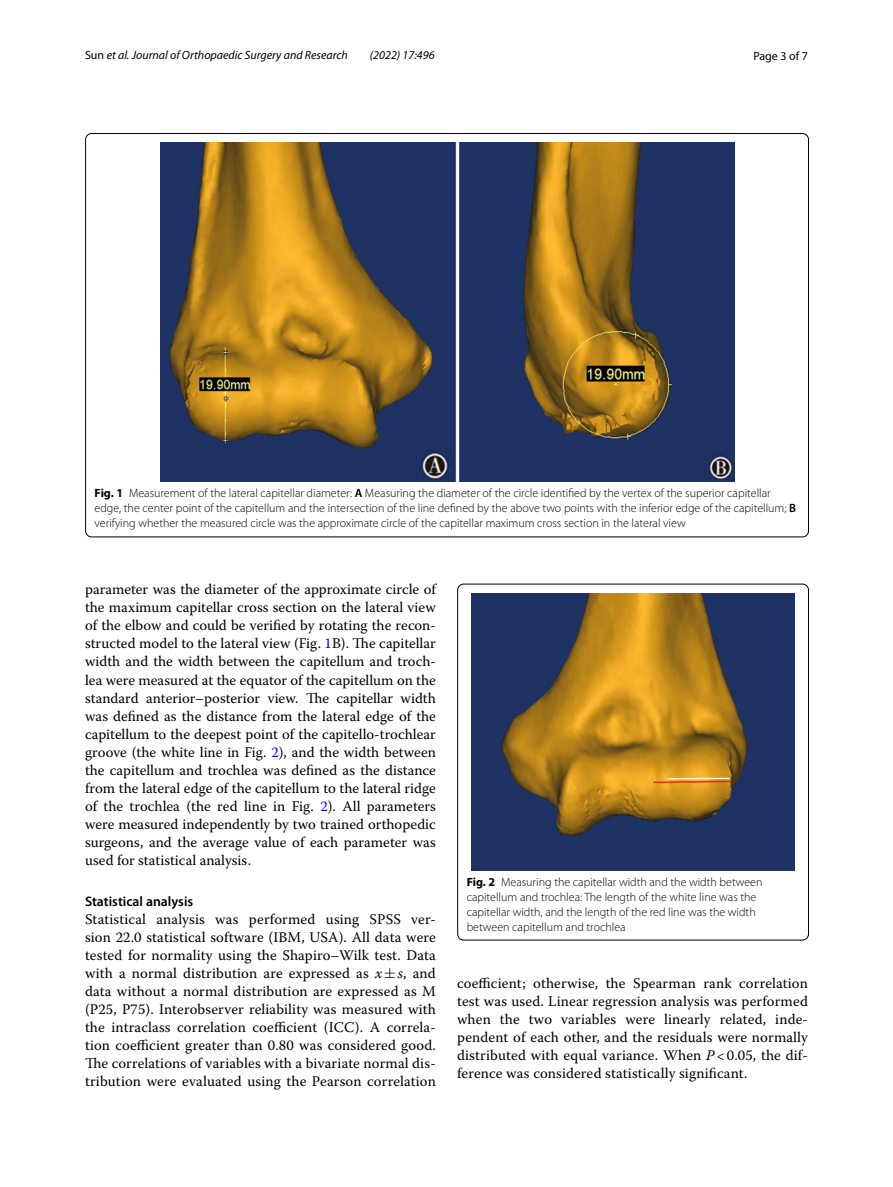
<style>
.page{position:relative;width:893px;height:1187px;background:#fff}
.page>*{position:absolute;margin:0;border:0;box-sizing:border-box;transform-origin:0 0}
.t1{font:14.7px/18px "Warnock Pro";letter-spacing:.01em;color:#000;text-align:justify}
.t2{font:600 13.8px "Myriad Pro";color:#000}
.t3{font:300 12px/15px "Myriad Pro";color:#000}
.t4{font:italic 12px "Myriad Pro";color:#000}
.t5{font:12px "Myriad Pro";color:#000}
.s1{font-style:normal}
.s2{font-weight:700}
.s3{font-weight:600}
.s4{color:#00f}
.s5{font-style:italic}
.s6{font-family:"MTSY"}
</style>
<div class="page">
<img style="left:160px;top:142px;width:574px;height:339px">
<img style="left:471px;top:593px;width:324px;height:277px">
<div style="left:457px;top:584px;width:352px;height:356px;border:1px solid #000;border-radius:6px"></div>
<p class="t4" style="left:85px;top:48px;width:264px"><span class="s1">Sun</span> et al. Journal of Orthopaedic Surgery and Research</p>
<p class="t4" style="left:370px;top:48px;width:66px">(2022) 17:496</p>
<p class="t5" style="left:753px;top:48px;width:56px">Page 3 of 7</p>
<p class="t3" style="left:95px;top:485px;width:703px"><span class="s2">Fig. 1</span> Measurement of the lateral capitellar diameter: <span class="s3">A</span> Measuring the diameter of the circle identified by the vertex of the superior capitellar edge, the center point of the capitellum and the intersection of the line defined by the above two points with the inferior edge of the capitellum; <span class="s3">B </span>verifying whether the measured circle was the approximate circle of the capitellar maximum cross section in the lateral view</p>
<p class="t1" style="left:85px;top:580px;width:352px">parameter was the diameter of the approximate circle of the maximum capitellar cross section on the lateral view of the elbow and could be verified by rotating the recon&shy;structed model to the lateral view (Fig. <span class="s4">1</span>B). The capitellar width and the width between the capitellum and troch&shy;lea were measured at the equator of the capitellum on the standard anterior–posterior view. The capitellar width was defined as the distance from the lateral edge of the capitellum to the deepest point of the capitello-trochlear groove (the white line in Fig. <span class="s4">2</span>), and the width between the capitellum and trochlea was defined as the distance from the lateral edge of the capitellum to the lateral ridge of the trochlea (the red line in Fig. <span class="s4">2</span>). All parameters were measured independently by two trained orthopedic surgeons, and the average value of each parameter was used for statistical analysis.</p>
<p class="t2" style="left:85px;top:892px;width:110px">Statistical analysis</p>
<p class="t1" style="left:85px;top:910px;width:352px">Statistical analysis was performed using SPSS ver&shy;sion 22.0 statistical software (IBM, USA). All data were tested for normality using the Shapiro–Wilk test. Data with a normal distribution are expressed as <span class="s5">x</span><span class="s6">±</span><span class="s5">s</span>, and data without a normal distribution are expressed as M (P25, P75). Interobserver reliability was measured with the intraclass correlation coefficient (ICC). A correla&shy;tion coefficient greater than 0.80 was considered good.<br>The correlations of variables with a bivariate normal dis&shy;tribution were evaluated using the Pearson correlation</p>
<p class="t3" style="left:467px;top:874px;width:297px"><span class="s2">Fig. 2</span> Measuring the capitellar width and the width between capitellum and trochlea: The length of the white line was the capitellar width, and the length of the red line was the width between capitellum and trochlea</p>
<p class="t1" style="left:457px;top:974px;width:352px">coefficient; otherwise, the Spearman rank correlation test was used. Linear regression analysis was performed when the two variables were linearly related, inde&shy;pendent of each other, and the residuals were normally distributed with equal variance. When <span class="s5">P</span> &lt; 0.05, the dif&shy;ference was considered statistically significant.</p>
</div>
